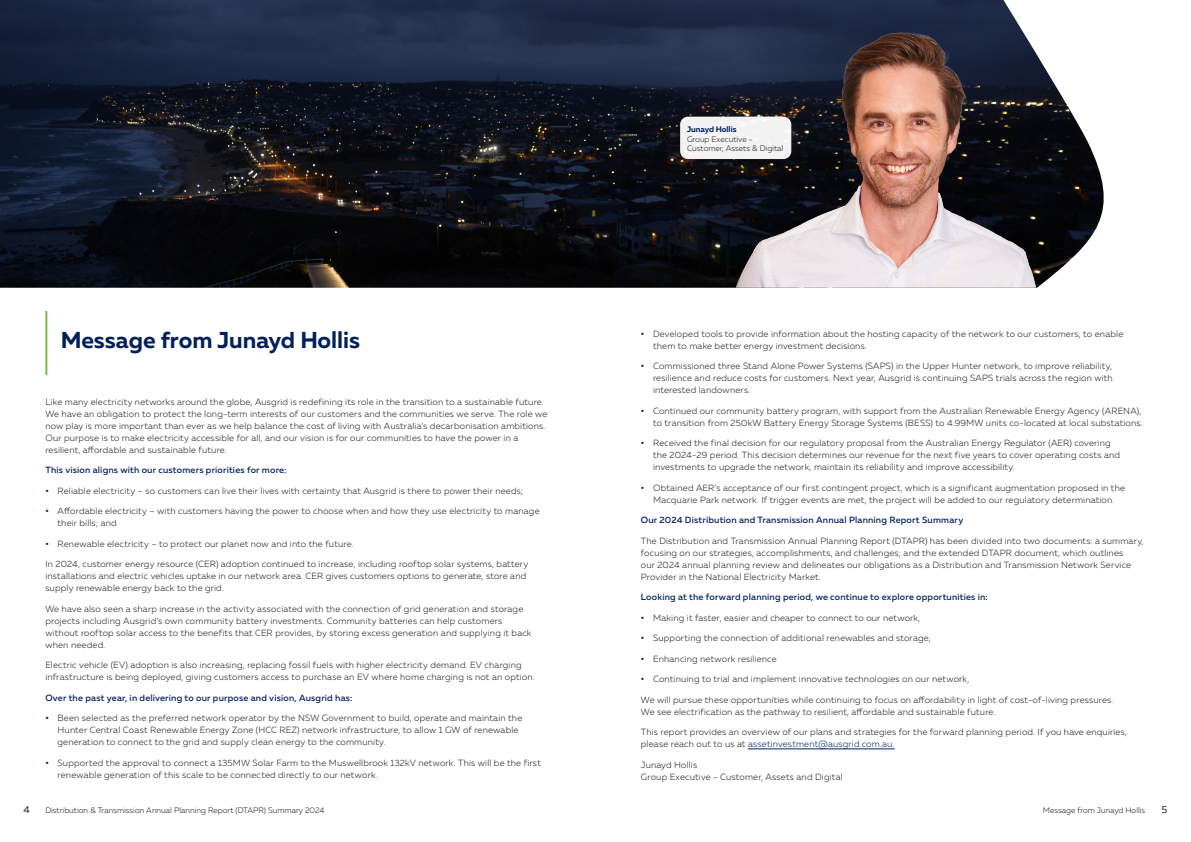
<style>
.page{position:relative;width:1191px;height:842px;background:#fff}
.page>*{position:absolute;margin:0;border:0;box-sizing:border-box;transform-origin:0 0}
.t1{font:700 23px "Muller";color:#00215d}
.t2{font:10px "Muller";color:#231f20}
.t3{font:300 9px/12px "Muller";letter-spacing:.02em;color:#231f20}
.t4{font:500 9px "Muller";letter-spacing:.02em;color:#00215d}
.t5{font:300 8px/9.6px "Muller";color:#231f20}
.t6{font:700 8px "Muller";color:#00215d}
.s1{font-weight:700;color:#00215d}
.s2{color:#00215d}
</style>
<div class="page">
<img style="left:0;top:0;width:1104px;height:288px">
<img style="left:663px;top:11px;width:379px;height:277px">
<div style="left:680px;top:117px;width:111px;height:42px;background:#f2f2f3;border-radius:8px"></div>
<hr style="left:45px;top:311px;width:2px;height:64px;background:#71bf44">
<hr style="left:748px;top:749px;width:146px;height:1px;background:#00215d">
<p class="t6" style="left:687px;top:124px;width:51px">Junayd Hollis</p>
<p class="t5" style="left:687px;top:134px;width:98px">Group Executive -<br>Customer, Assets &amp; Digital</p>
<h1 class="t1" style="left:61px;top:325px;width:301px">Message from Junayd Hollis</h1>
<p class="t3" style="left:653px;top:327px;width:472px;text-indent:-12px"><span class="s1">•</span> Developed tools to provide information about the hosting capacity of the network to our customers, to enable them to make better energy investment decisions.</p>
<p class="t3" style="left:653px;top:360px;width:461px;text-align:justify;text-indent:-12px"><span class="s1">•</span> Commissioned three Stand Alone Power Systems (SAPS) in the Upper Hunter network, to improve reliability, resilience and reduce costs for customers. Next year, Ausgrid is continuing SAPS trials across the region with interested landowners.</p>
<p class="t3" style="left:641px;top:404px;width:503px;text-align:right"><span class="s1">•</span> Continued our community battery program, with support from the Australian Renewable Energy Agency (ARENA), to transition from 250kW Battery Energy Storage Systems (BESS) to 4.99MW units co-located at local substations.</p>
<p class="t3" style="left:653px;top:437px;width:468px;text-indent:-12px"><span class="s1">•</span> Received the final decision for our regulatory proposal from the Australian Energy Regulator (AER) covering the 2024-29 period. This decision determines our revenue for the next five years to cover operating costs and investments to upgrade the network, maintain its reliability and improve accessibility.</p>
<p class="t3" style="left:641px;top:481px;width:486px;text-align:center"><span class="s1">•</span> Obtained AER’s acceptance of our first contingent project, which is a significant augmentation proposed in the<br>Macquarie Park network. If trigger events are met, the project will be added to our regulatory determination.</p>
<p class="t4" style="left:641px;top:514px;width:324px">Our 2024 Distribution and Transmission Annual Planning Report Summary</p>
<p class="t3" style="left:641px;top:534px;width:504px">The Distribution and Transmission Annual Planning Report (DTAPR) has been divided into two documents: a summary, focusing on our strategies, accomplishments, and challenges; and the extended DTAPR document, which outlines<br>our 2024 annual planning review and delineates our obligations as a Distribution and Transmission Network Service Provider in the National Electricity Market.</p>
<p class="t4" style="left:641px;top:591px;width:348px">Looking at the forward planning period, we continue to explore opportunities in:</p>
<p class="t3" style="left:641px;top:611px;width:281px"><span class="s1">•</span> Making it faster, easier and cheaper to connect to our network,</p>
<p class="t3" style="left:641px;top:632px;width:291px"><span class="s1">•</span> Supporting the connection of additional renewables and storage,</p>
<p class="t3" style="left:641px;top:652px;width:137px"><span class="s1">•</span> Enhancing network resilience</p>
<p class="t3" style="left:641px;top:673px;width:330px"><span class="s1">•</span> Continuing to trial and implement innovative technologies on our network,</p>
<p class="t3" style="left:641px;top:693px;width:474px">We will pursue these opportunities while continuing to focus on affordability in light of cost-of-living pressures.<br>We see electrification as the pathway to resilient, affordable and sustainable future.</p>
<p class="t3" style="left:641px;top:726px;width:488px">This report provides an overview of our plans and strategies for the forward planning period. If you have enquiries, please reach out to us at <span class="s2">assetinvestment@ausgrid.com.au.</span></p>
<p class="t3" style="left:641px;top:758px;width:203px">Junayd Hollis<br>Group Executive - Customer, Assets and Digital</p>
<p class="t3" style="left:45px;top:395px;width:503px">Like many electricity networks around the globe, Ausgrid is redefining its role in the transition to a sustainable future.<br>We have an obligation to protect the long-term interests of our customers and the communities we serve. The role we now play is more important than ever as we help balance the cost of living with Australia’s decarbonisation ambitions.<br>Our purpose is to make electricity accessible for all, and our vision is for our communities to have the power in a resilient, affordable and sustainable future.</p>
<p class="t4" style="left:45px;top:464px;width:243px">This vision aligns with our customers priorities for more:</p>
<p class="t3" style="left:45px;top:484px;width:479px"><span class="s1">•</span> Reliable electricity – so customers can live their lives with certainty that Ausgrid is there to power their needs;</p>
<p class="t3" style="left:58px;top:505px;width:483px;text-indent:-12px"><span class="s1">•</span> Affordable electricity – with customers having the power to choose when and how they use electricity to manage their bills; and</p>
<p class="t3" style="left:45px;top:537px;width:310px"><span class="s1">•</span> Renewable electricity – to protect our planet now and into the future.</p>
<p class="t3" style="left:45px;top:558px;width:484px">In 2024, customer energy resource (CER) adoption continued to increase, including rooftop solar systems, battery installations and electric vehicles uptake in our network area. CER gives customers options to generate, store and supply renewable energy back to the grid.</p>
<p class="t3" style="left:45px;top:602px;width:487px">We have also seen a sharp increase in the activity associated with the connection of grid generation and storage projects including Ausgrid’s own community battery investments. Community batteries can help customers without rooftop solar access to the benefits that CER provides, by storing excess generation and supplying it back when needed.</p>
<p class="t3" style="left:45px;top:659px;width:491px">Electric vehicle (EV) adoption is also increasing, replacing fossil fuels with higher electricity demand. EV charging infrastructure is being deployed, giving customers access to purchase an EV where home charging is not an option.</p>
<p class="t4" style="left:45px;top:692px;width:309px">Over the past year, in delivering to our purpose and vision, Ausgrid has:</p>
<p class="t3" style="left:58px;top:712px;width:466px;text-indent:-12px"><span class="s1">•</span> Been selected as the preferred network operator by the NSW Government to build, operate and maintain the<br>Hunter Central Coast Renewable Energy Zone (HCC REZ) network infrastructure, to allow 1 GW of renewable generation to connect to the grid and supply clean energy to the community.</p>
<p class="t3" style="left:58px;top:756px;width:485px;text-indent:-12px"><span class="s1">•</span> Supported the approval to connect a 135MW Solar Farm to the Muswellbrook 132kV network. This will be the first renewable generation of this scale to be connected directly to our network.</p>
<p class="t2" style="left:23px;top:803px;width:8px">4</p>
<p class="t5" style="left:45px;top:805px;width:281px">Distribution &amp; Transmission Annual Planning Report (DTAPR) Summary 2024</p>
<p class="t2" style="left:1161px;top:803px;width:7px">5</p>
<p class="t5" style="left:1043px;top:805px;width:104px">Message from Junayd Hollis</p>
</div>
